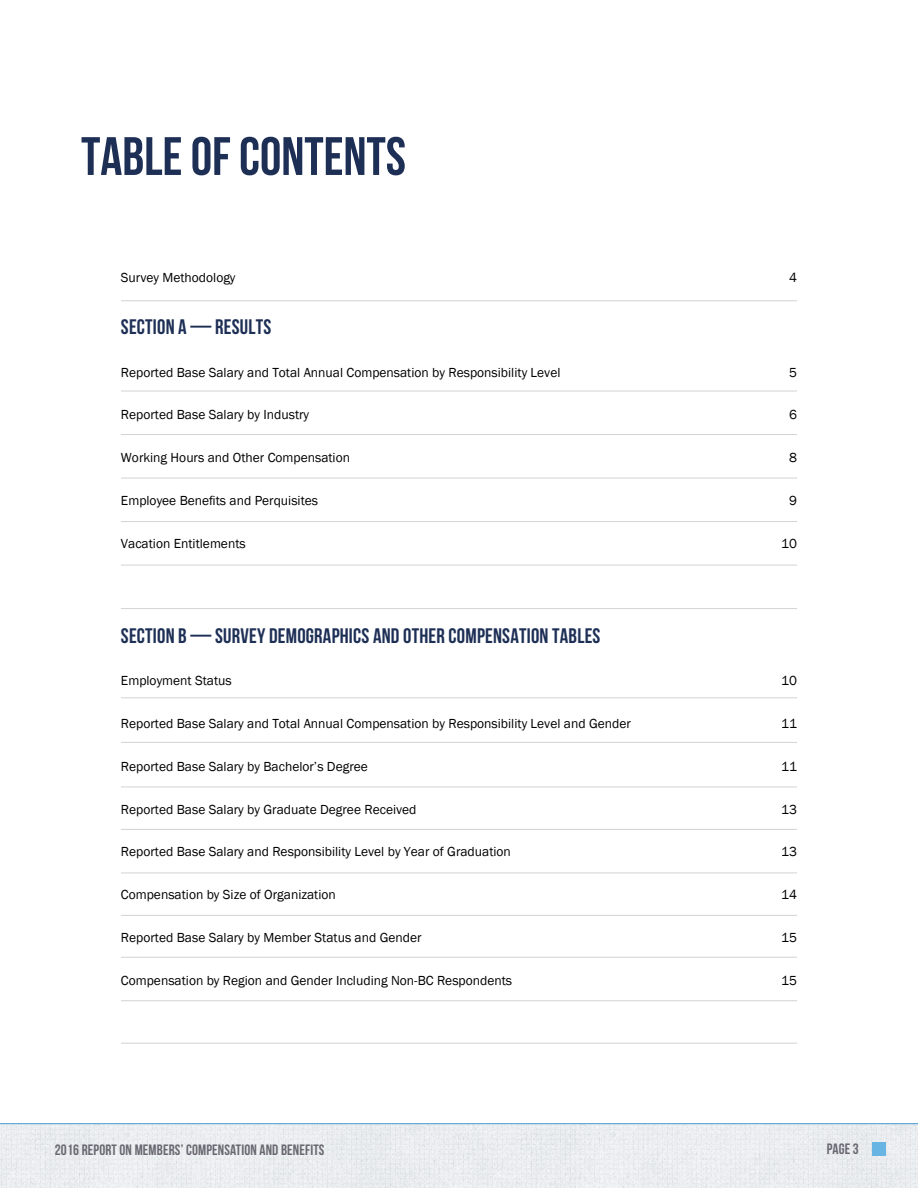
<style>
.page{position:relative;width:918px;height:1188px;background:#fff}
.page>*{position:absolute;margin:0;border:0;box-sizing:border-box;transform-origin:0 0}
.t1{font:54px "Bebas Neue";color:#1e2f56}
.t2{font:21px "Bebas Neue";letter-spacing:.01em;color:#1e2f56}
.t3{font:15px "Bebas Neue";letter-spacing:.01em;color:#696872}
.t4{font:13.5px "Franklin Gothic";color:#000}
</style>
<div class="page">
<img style="left:0;top:1124px;width:918px;height:64px">
<div style="left:873px;top:1143px;width:13px;height:13px;background:#68b5e4"></div>
<hr style="left:0;top:1123px;width:918px;height:1px;background:#68b5e4">
<hr style="left:121px;top:434px;width:676px;height:1px;background:#d1d3d4">
<hr style="left:121px;top:391px;width:676px;height:1px;background:#d1d3d4">
<hr style="left:121px;top:300px;width:676px;height:1px;background:#d1d3d4">
<hr style="left:121px;top:742px;width:676px;height:1px;background:#d1d3d4">
<hr style="left:121px;top:697px;width:676px;height:1px;background:#d1d3d4">
<hr style="left:121px;top:478px;width:676px;height:1px;background:#d1d3d4">
<hr style="left:121px;top:787px;width:676px;height:1px;background:#d1d3d4">
<hr style="left:121px;top:521px;width:676px;height:1px;background:#d1d3d4">
<hr style="left:121px;top:829px;width:676px;height:1px;background:#d1d3d4">
<hr style="left:121px;top:957px;width:676px;height:1px;background:#d1d3d4">
<hr style="left:121px;top:565px;width:676px;height:1px;background:#d1d3d4">
<hr style="left:121px;top:873px;width:676px;height:1px;background:#d1d3d4">
<hr style="left:121px;top:1000px;width:676px;height:1px;background:#d1d3d4">
<hr style="left:121px;top:608px;width:676px;height:1px;background:#d1d3d4">
<hr style="left:121px;top:915px;width:676px;height:1px;background:#d1d3d4">
<hr style="left:121px;top:1043px;width:676px;height:1px;background:#d1d3d4">
<h1 class="t1" style="left:81px;top:127px;width:326px">TABLE OF CONTENTS</h1>
<p class="t4" style="left:121px;top:269px;width:116px">Survey Methodology</p>
<p class="t4" style="left:789px;top:269px;width:9px">4</p>
<h2 class="t2" style="left:121px;top:315px;width:152px">SECTION A — RESULTS</h2>
<p class="t4" style="left:121px;top:364px;width:441px">Reported Base Salary and Total Annual Compensation by Responsibility Level</p>
<p class="t4" style="left:789px;top:364px;width:9px">5</p>
<p class="t4" style="left:121px;top:406px;width:190px">Reported Base Salary by Industry</p>
<p class="t4" style="left:789px;top:406px;width:9px">6</p>
<p class="t4" style="left:121px;top:449px;width:231px">Working Hours and Other Compensation</p>
<p class="t4" style="left:789px;top:449px;width:9px">8</p>
<p class="t4" style="left:121px;top:492px;width:199px">Employee Benefits and Perquisites</p>
<p class="t4" style="left:789px;top:492px;width:9px">9</p>
<p class="t4" style="left:121px;top:535px;width:126px">Vacation Entitlements</p>
<p class="t4" style="left:781px;top:535px;width:17px">10</p>
<h2 class="t2" style="left:121px;top:624px;width:481px">SECTION B — SURVEY DEMOGRAPHICS AND OTHER COMPENSATION TABLES</h2>
<p class="t4" style="left:121px;top:672px;width:112px">Employment Status</p>
<p class="t4" style="left:781px;top:672px;width:17px">10</p>
<p class="t4" style="left:121px;top:715px;width:511px">Reported Base Salary and Total Annual Compensation by Responsibility Level and Gender</p>
<p class="t4" style="left:781px;top:715px;width:17px">11</p>
<p class="t4" style="left:121px;top:758px;width:248px">Reported Base Salary by Bachelor’s Degree</p>
<p class="t4" style="left:781px;top:758px;width:17px">11</p>
<p class="t4" style="left:121px;top:801px;width:297px">Reported Base Salary by Graduate Degree Received</p>
<p class="t4" style="left:781px;top:801px;width:17px">13</p>
<p class="t4" style="left:121px;top:843px;width:392px">Reported Base Salary and Responsibility Level by Year of Graduation</p>
<p class="t4" style="left:781px;top:843px;width:17px">13</p>
<p class="t4" style="left:121px;top:886px;width:216px">Compensation by Size of Organization</p>
<p class="t4" style="left:781px;top:886px;width:17px">14</p>
<p class="t4" style="left:121px;top:929px;width:302px">Reported Base Salary by Member Status and Gender</p>
<p class="t4" style="left:781px;top:929px;width:17px">15</p>
<p class="t4" style="left:121px;top:972px;width:393px">Compensation by Region and Gender Including Non-BC Respondents</p>
<p class="t4" style="left:781px;top:972px;width:17px">15</p>
<p class="t3" style="left:55px;top:1142px;width:271px">2016 REPORT ON MEMBERS’ COMPENSATION AND BENEFITS</p>
<p class="t3" style="left:827px;top:1140px;width:33px">PAGE 3</p>
</div>
